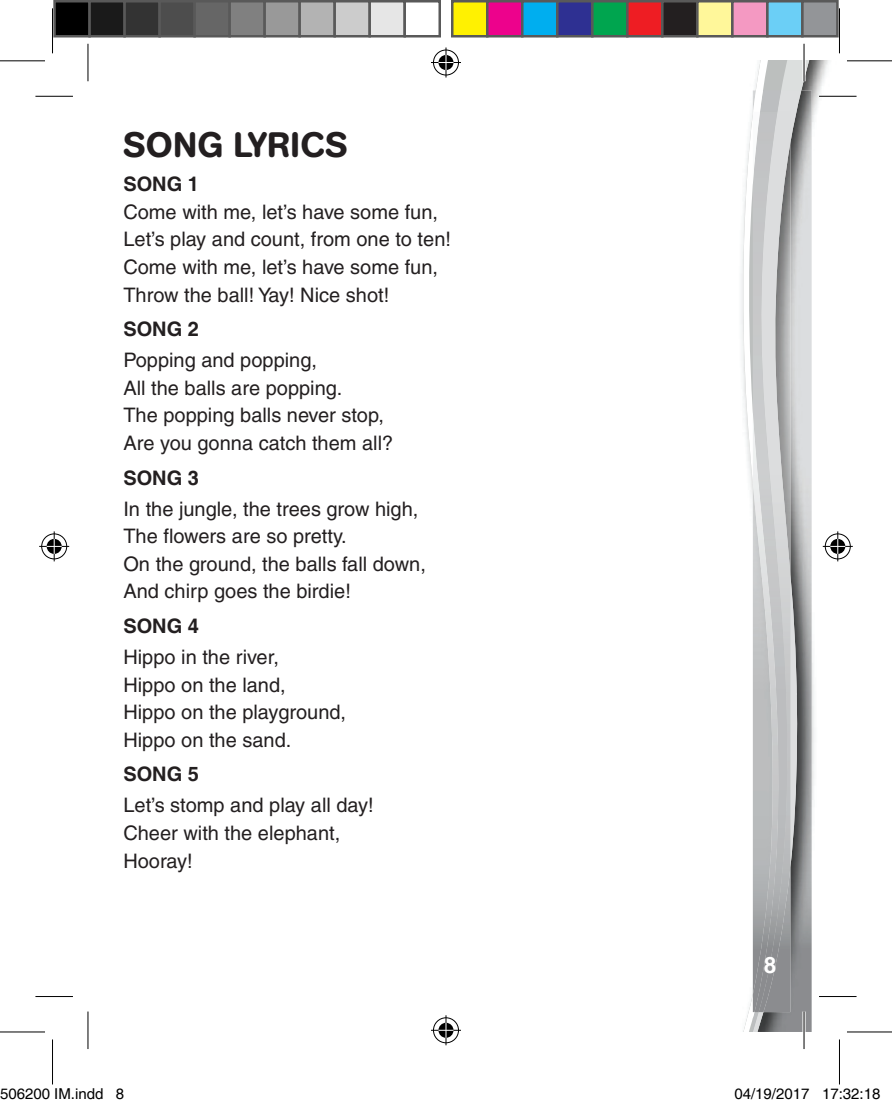
<style>
.page{position:relative;width:892px;height:1107px;background:#fff}
.page>*{position:absolute;margin:0;border:0;box-sizing:border-box;transform-origin:0 0}
.t1{font:500 35px "AG Book Rounded";letter-spacing:.02em;color:#231f20}
.t2{font:700 22.5px "Helvetica";color:#fff}
.t3{font:500 20px/27.5px "Helvetica";color:#231f20}
.t4{font:700 20px "Helvetica";color:#231f20}
.t5{font:15px "Helvetica";color:#000}
.s1{font-weight:500;font-size:27.5px}
</style>
<div class="page">
<svg style="left:797px;top:61px;width:23px;height:971px"></svg>
<img style="left:801px;top:90px;width:10px;height:942px">
<svg style="left:781px;top:90px;width:20px;height:942px;background:#a2a3a4"></svg>
<img style="left:788px;top:112px;width:2px;height:900px">
<img style="left:781px;top:112px;width:7px;height:900px">
<svg style="left:742px;top:61px;width:39px;height:971px"></svg>
<img style="left:753px;top:112px;width:27px;height:900px">
<hr style="left:819px;top:95px;width:37px;height:3px;background:#fff">
<hr style="left:819px;top:995px;width:37px;height:3px;background:#fff">
<hr style="left:802px;top:44px;width:3px;height:37px;background:#fff">
<hr style="left:802px;top:1011px;width:3px;height:38px;background:#fff">
<hr style="left:35px;top:96px;width:38px;height:1px;background:#000">
<hr style="left:819px;top:96px;width:37px;height:1px;background:#000">
<hr style="left:35px;top:996px;width:38px;height:1px;background:#000">
<hr style="left:819px;top:996px;width:37px;height:1px;background:#000">
<hr style="left:88px;top:44px;width:1px;height:37px;background:#000">
<hr style="left:88px;top:1011px;width:1px;height:38px;background:#000">
<hr style="left:803px;top:44px;width:1px;height:37px;background:#000">
<hr style="left:803px;top:1011px;width:1px;height:38px;background:#000">
<hr style="left:0;top:60px;width:45px;height:1px;background:#000">
<hr style="left:847px;top:60px;width:45px;height:1px;background:#000">
<hr style="left:0;top:1031px;width:45px;height:1px;background:#000">
<hr style="left:847px;top:1031px;width:45px;height:1px;background:#000">
<hr style="left:52px;top:8px;width:1px;height:45px;background:#000">
<hr style="left:52px;top:1039px;width:1px;height:45px;background:#000">
<hr style="left:839px;top:8px;width:1px;height:45px;background:#000">
<hr style="left:839px;top:1039px;width:1px;height:45px;background:#000">
<div style="left:432px;top:48px;width:28px;height:29px;border:3px solid #fff;border-radius:50%"></div>
<hr style="left:431px;top:61px;width:30px;height:3px;background:#fff">
<hr style="left:444px;top:47px;width:3px;height:30px;background:#fff">
<div style="left:437px;top:53px;width:18px;height:19px;border:3px solid #fff;border-radius:50%"></div>
<div style="left:433px;top:50px;width:26px;height:25px;border:1px solid #000;border-radius:50%"></div>
<hr style="left:431px;top:62px;width:30px;height:1px;background:#000">
<hr style="left:445px;top:47px;width:1px;height:30px;background:#000">
<svg style="left:438px;top:55px;width:15px;height:15px"></svg>
<div style="left:432px;top:1016px;width:28px;height:28px;border:3px solid #fff;border-radius:50%"></div>
<svg style="left:431px;top:1028px;width:30px;height:4px"></svg>
<hr style="left:444px;top:1015px;width:3px;height:30px;background:#fff">
<div style="left:437px;top:1021px;width:18px;height:18px;border:3px solid #fff;border-radius:50%"></div>
<div style="left:433px;top:1017px;width:26px;height:26px;border:1px solid #000;border-radius:50%"></div>
<hr style="left:431px;top:1030px;width:30px;height:1px;background:#000">
<hr style="left:445px;top:1015px;width:1px;height:30px;background:#000">
<svg style="left:438px;top:1022px;width:15px;height:15px"></svg>
<div style="left:40px;top:532px;width:28px;height:28px;border:3px solid #fff;border-radius:50%"></div>
<hr style="left:39px;top:545px;width:30px;height:3px;background:#fff">
<hr style="left:53px;top:531px;width:3px;height:30px;background:#fff">
<div style="left:45px;top:537px;width:18px;height:18px;border:3px solid #fff;border-radius:50%"></div>
<div style="left:41px;top:533px;width:26px;height:26px;border:1px solid #000;border-radius:50%"></div>
<hr style="left:39px;top:546px;width:30px;height:1px;background:#000">
<hr style="left:54px;top:531px;width:1px;height:30px;background:#000">
<svg style="left:47px;top:539px;width:15px;height:15px"></svg>
<div style="left:823px;top:532px;width:28px;height:28px;border:3px solid #fff;border-radius:50%"></div>
<hr style="left:822px;top:545px;width:30px;height:3px;background:#fff">
<hr style="left:836px;top:531px;width:3px;height:30px;background:#fff">
<div style="left:828px;top:537px;width:18px;height:18px;border:3px solid #fff;border-radius:50%"></div>
<div style="left:825px;top:533px;width:25px;height:26px;border:1px solid #000;border-radius:50%"></div>
<hr style="left:822px;top:546px;width:30px;height:1px;background:#000">
<hr style="left:837px;top:531px;width:1px;height:30px;background:#000">
<svg style="left:830px;top:539px;width:15px;height:15px"></svg>
<div style="left:55px;top:1px;width:35px;height:35px;background:#000"></div>
<div style="left:53px;top:0;width:38px;height:37px;border:2px solid #595959"></div>
<div style="left:90px;top:1px;width:35px;height:35px;background:#1a1a1a"></div>
<div style="left:88px;top:0;width:38px;height:37px;border:2px solid #595959"></div>
<div style="left:125px;top:1px;width:35px;height:35px;background:#333"></div>
<div style="left:123px;top:0;width:38px;height:37px;border:2px solid #595959"></div>
<div style="left:160px;top:1px;width:35px;height:35px;background:#4d4d4d"></div>
<div style="left:158px;top:0;width:38px;height:37px;border:2px solid #595959"></div>
<div style="left:195px;top:1px;width:35px;height:35px;background:#666"></div>
<div style="left:193px;top:0;width:38px;height:37px;border:2px solid #595959"></div>
<div style="left:230px;top:1px;width:35px;height:35px;background:#808080"></div>
<div style="left:228px;top:0;width:38px;height:37px;border:2px solid #595959"></div>
<div style="left:265px;top:1px;width:35px;height:35px;background:#999"></div>
<div style="left:263px;top:0;width:38px;height:37px;border:2px solid #595959"></div>
<div style="left:300px;top:1px;width:35px;height:35px;background:#b3b3b3"></div>
<div style="left:298px;top:0;width:38px;height:37px;border:2px solid #595959"></div>
<div style="left:335px;top:1px;width:35px;height:35px;background:#ccc"></div>
<div style="left:333px;top:0;width:38px;height:37px;border:2px solid #595959"></div>
<div style="left:370px;top:1px;width:35px;height:35px;background:#e6e6e6"></div>
<div style="left:368px;top:0;width:38px;height:37px;border:2px solid #595959"></div>
<div style="left:403px;top:0;width:38px;height:37px;border:2px solid #595959"></div>
<div style="left:452px;top:1px;width:35px;height:35px;background:#fff101"></div>
<div style="left:451px;top:0;width:37px;height:37px;border:2px solid #595959"></div>
<div style="left:487px;top:1px;width:35px;height:35px;background:#ed028c"></div>
<div style="left:486px;top:0;width:37px;height:37px;border:2px solid #595959"></div>
<div style="left:522px;top:1px;width:35px;height:35px;background:#00aeef"></div>
<div style="left:521px;top:0;width:37px;height:37px;border:2px solid #595959"></div>
<div style="left:557px;top:1px;width:35px;height:35px;background:#2e3092"></div>
<div style="left:556px;top:0;width:37px;height:37px;border:2px solid #595959"></div>
<div style="left:592px;top:1px;width:35px;height:35px;background:#00a54f"></div>
<div style="left:591px;top:0;width:37px;height:37px;border:2px solid #595959"></div>
<div style="left:627px;top:1px;width:35px;height:35px;background:#ee1d23"></div>
<div style="left:626px;top:0;width:37px;height:37px;border:2px solid #595959"></div>
<div style="left:662px;top:1px;width:35px;height:35px;background:#231f20"></div>
<div style="left:661px;top:0;width:37px;height:37px;border:2px solid #595959"></div>
<div style="left:697px;top:1px;width:35px;height:35px;background:#fff79a"></div>
<div style="left:696px;top:0;width:37px;height:37px;border:2px solid #595959"></div>
<div style="left:732px;top:1px;width:35px;height:35px;background:#f499c2"></div>
<div style="left:731px;top:0;width:37px;height:37px;border:2px solid #595959"></div>
<div style="left:767px;top:1px;width:35px;height:35px;background:#6bcff6"></div>
<div style="left:766px;top:0;width:37px;height:37px;border:2px solid #595959"></div>
<div style="left:802px;top:1px;width:35px;height:35px;background:#939598"></div>
<div style="left:801px;top:0;width:37px;height:37px;border:2px solid #595959"></div>
<h1 class="t1" style="left:123px;top:124px;width:225px">SONG LYRICS</h1>
<p class="t4" style="left:123px;top:172px;width:77px">SONG 1</p>
<p class="t3" style="left:123px;top:198px;width:329px">Come with me, let’s have some fun, Let’s play and count, from one to ten!<br>Come with me, let’s have some fun, Throw the ball! Yay! Nice shot!</p>
<p class="t4" style="left:123px;top:317px;width:77px">SONG 2</p>
<p class="t3" style="left:123px;top:346px;width:271px">Popping and popping,<br>All the balls are popping.<br>The popping balls never stop,<br>Are you gonna catch them all?</p>
<p class="t4" style="left:123px;top:465px;width:77px">SONG 3</p>
<p class="t3" style="left:123px;top:495px;width:304px">In the jungle, the trees grow high,<br>The flowers are so pretty.<br>On the ground, the balls fall down,<br>And chirp goes the birdie!</p>
<p class="t4" style="left:123px;top:614px;width:77px">SONG 4</p>
<p class="t3" style="left:123px;top:643px;width:224px">Hippo in the river,<br>Hippo on the land,<br>Hippo on the playground,<br>Hippo on the sand.</p>
<p class="t4" style="left:123px;top:762px;width:77px">SONG 5</p>
<p class="t3" style="left:123px;top:791px;width:252px">Let’s stomp and play all day!<br>Cheer with the elephant,<br>Hooray!</p>
<p class="t2" style="left:763px;top:951px;width:23px">8<span class="s1">8</span></p>
<p class="t5" style="left:0;top:1085px;width:126px">506200 IM.indd 8</p>
<p class="t5" style="left:734px;top:1085px;width:147px">04/19/2017 17:32:18</p>
</div>
